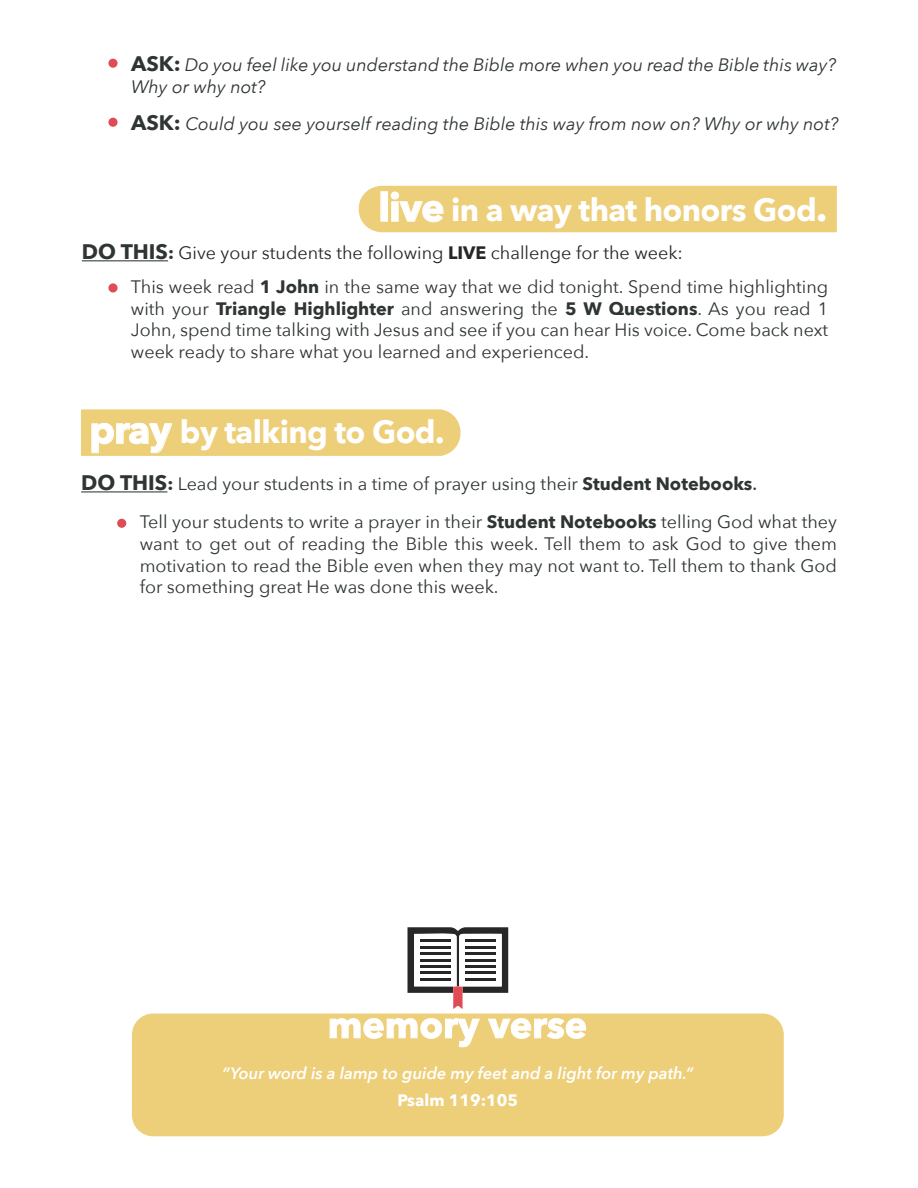
<style>
.page{position:relative;width:918px;height:1188px;background:#fff}
.page>*{position:absolute;margin:0;border:0;box-sizing:border-box;transform-origin:0 0}
.t1{font:700 31.5px "Avenir Next";letter-spacing:-.02em;color:#fff}
.t2{font:18px/21.6px "Avenir Next";color:#2e3532}
.t3{font:italic 18px/21.6px "Avenir Next";color:#2e3532}
.t4{font:italic 600 16.5px "Avenir Next";color:#fff}
.t5{font:700 16.5px "Avenir Next";color:#fff}
.s1{font-weight:700;font-style:normal;font-size:21px}
.s2{font-size:39px}
.s3{font-size:37.5px}
.s4{font-weight:700;font-size:21px}
.s5{font-weight:700}
.s6{color:#252625}
.s7{font-weight:700;color:#252625}
.s8{font-weight:500}
</style>
<div class="page">
<div style="left:358px;top:186px;width:479px;height:46px;background:#edce79"></div>
<hr style="left:82px;top:260px;width:86px;height:1px;background:#2e3532">
<svg style="left:108px;top:283px;width:10px;height:10px"></svg>
<div style="left:108px;top:59px;width:10px;height:9px;background:#e04c56;border-radius:50%"></div>
<div style="left:108px;top:118px;width:10px;height:9px;background:#e04c56;border-radius:50%"></div>
<svg style="left:81px;top:409px;width:380px;height:47px;background:#edd07e"></svg>
<hr style="left:81px;top:491px;width:86px;height:1px;background:#2e3532">
<div style="left:117px;top:519px;width:9px;height:9px;background:#e04c56;border-radius:50%"></div>
<div style="left:132px;top:1014px;width:652px;height:122px;background:#edce79"></div>
<svg style="left:330px;top:1018px;width:150px;height:29px"></svg>
<svg style="left:488px;top:1018px;width:98px;height:21px"></svg>
<svg style="left:408px;top:927px;width:100px;height:82px"></svg>
<hr style="left:465px;top:978px;width:30px;height:3px;background:#262726">
<hr style="left:465px;top:946px;width:30px;height:2px;background:#262726">
<hr style="left:465px;top:953px;width:30px;height:2px;background:#262726">
<hr style="left:465px;top:959px;width:30px;height:2px;background:#262726">
<hr style="left:465px;top:940px;width:30px;height:2px;background:#262726">
<hr style="left:465px;top:965px;width:30px;height:3px;background:#262726">
<hr style="left:465px;top:972px;width:30px;height:2px;background:#262726">
<hr style="left:420px;top:946px;width:31px;height:2px;background:#262726">
<hr style="left:420px;top:959px;width:31px;height:2px;background:#262726">
<hr style="left:420px;top:978px;width:31px;height:2px;background:#262726">
<hr style="left:420px;top:953px;width:31px;height:2px;background:#262726">
<hr style="left:420px;top:940px;width:31px;height:2px;background:#262726">
<hr style="left:420px;top:965px;width:31px;height:3px;background:#262726">
<hr style="left:420px;top:972px;width:31px;height:2px;background:#262726">
<p class="t3" style="left:131px;top:53px;width:706px"><span class="s1">ASK:</span> Do you feel like you understand the Bible more when you read the Bible this way?<br>Why or why not?</p>
<p class="t3" style="left:131px;top:112px;width:709px"><span class="s1">ASK:</span> Could you see yourself reading the Bible this way from now on? Why or why not?</p>
<h1 class="t1" style="left:378px;top:183px;width:451px"><span class="s2">live</span> in a way that honors God<span class="s3">.</span></h1>
<p class="t2" style="left:131px;top:235px;width:699px;line-height:33.8px;text-indent:-49px"><span class="s4">DO THIS</span><span class="s5">:</span> <span class="s6">Give your students the following</span> <span class="s7">LIVE</span> <span class="s6">challenge for the week:<br></span>This week read <span class="s5">1 John</span> in the same way that we did tonight. Spend time highlighting</p>
<p class="t2" style="left:131px;top:297px;width:699px;text-align:justify">with your <span class="s5">Triangle Highlighter</span> and answering the <span class="s5">5 W Questions</span>. As you read 1<br>John, spend time talking with Jesus and see if you can hear His voice. Come back next week ready to share what you learned and experienced.</p>
<h1 class="t1" style="left:89px;top:405px;width:357px"><span class="s2">pray</span> by talking to God.</h1>
<p class="t2" style="left:140px;top:464px;width:699px;line-height:38.1px;text-indent:-59px"><span class="s4">DO THIS</span><span class="s5">:</span> Lead your students in a time of prayer using their <span class="s5">Student Notebooks</span><span class="s8">.<br></span>Tell your students to write a prayer in their <span class="s5">Student Notebooks</span> telling God what they</p>
<p class="t2" style="left:140px;top:532px;width:699px;text-align:justify">want to get out of reading the Bible this week. Tell them to ask God to give them motivation to read the Bible even when they may not want to. Tell them to thank God for something great He was done this week.</p>
<p class="t4" style="left:222px;top:1059px;width:473px">“Your word is a lamp to guide my feet and a light for my path.”</p>
<p class="t5" style="left:398px;top:1086px;width:122px">Psalm 119:105</p>
</div>
